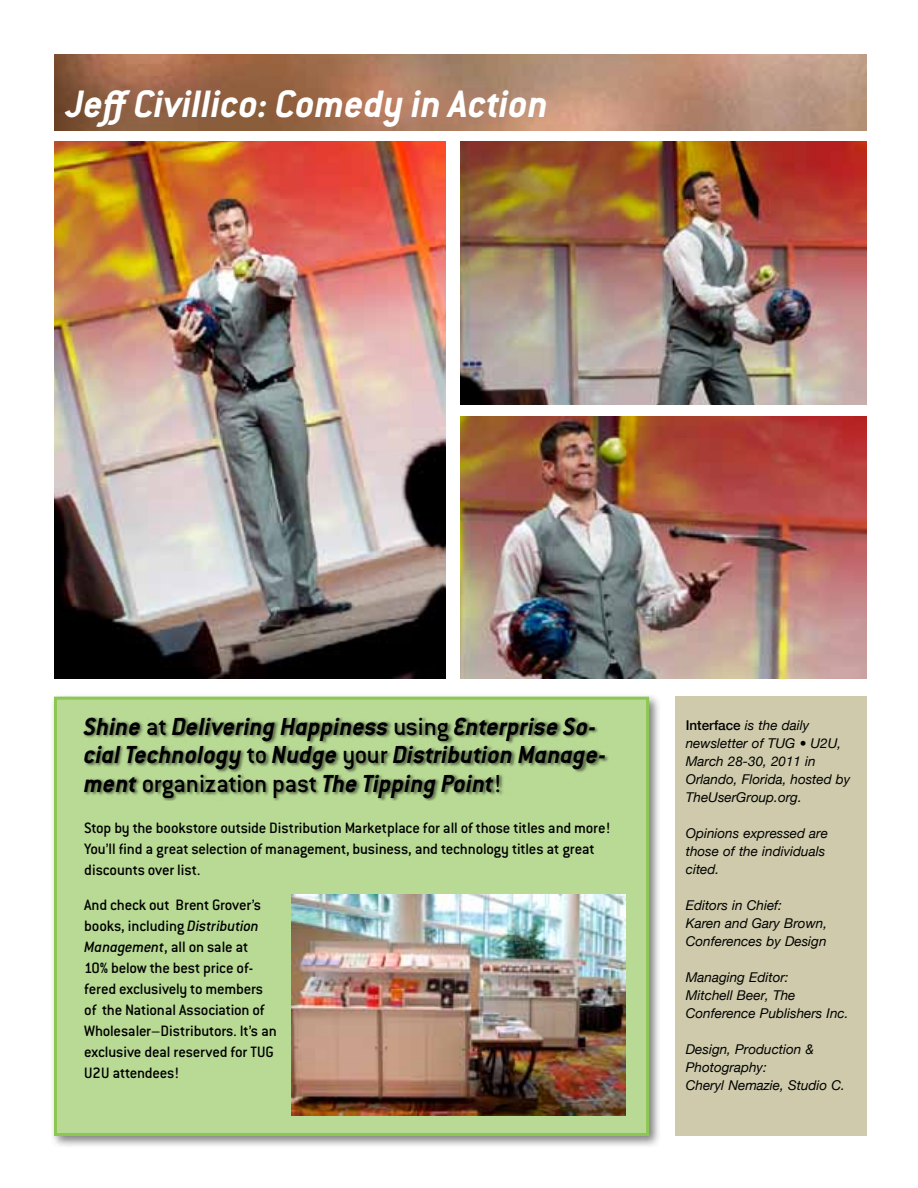
<style>
.page{position:relative;width:918px;height:1188px;background:#fff}
.page>*{position:absolute;margin:0;border:0;box-sizing:border-box;transform-origin:0 0}
.t1{font:italic 700 42px "Conduit ITC Std";color:#fff}
.t2{font:italic 700 27px/28.5px "Conduit ITC Std";color:#000}
.t3{font:500 16.5px/21px "Conduit ITC Std";letter-spacing:-.015em;color:#000}
.t4{font:italic 13.5px/18px "Helvetica Neue";color:#000}
.s1{font-weight:500;font-style:normal}
.s2{font-style:italic}
</style>
<div class="page">
<div style="left:676px;top:697px;width:191px;height:439px;background:#cecaab"></div>
<img style="left:54px;top:54px;width:813px;height:76px">
<img style="left:460px;top:141px;width:407px;height:263px">
<div style="left:51px;top:693px;width:610px;height:456px;background:#000;opacity:.5"></div>
<div style="left:56px;top:698px;width:592px;height:437px;background:#b8da94"></div>
<div style="left:54px;top:697px;width:595px;height:439px;border:3px solid #8bc751"></div>
<div style="left:83px;top:717px;width:526px;height:84px;background:#000;opacity:.5"></div>
<img style="left:292px;top:895px;width:334px;height:221px">
<img style="left:460px;top:417px;width:407px;height:261px">
<img style="left:54px;top:141px;width:392px;height:537px">
<h1 class="t1" style="left:66px;top:79px;width:484px">Jeff Civillico: Comedy in Action</h1>
<h2 class="t2" style="left:84px;top:711px;width:524px">Shine <span class="s1">at</span> Delivering Happiness <span class="s1">using</span> Enterprise So&shy;cial Technology <span class="s1">to</span> Nudge <span class="s1">your</span> Distribution Manage&shy;ment <span class="s1">organization past</span> The Tipping Point<span class="s1">!</span></h2>
<p class="t3" style="left:84px;top:817px;width:528px">Stop by the bookstore outside Distribution Marketplace for all of those titles and more!<br>You’ll find a great selection of management, business, and technology titles at great discounts over list.</p>
<p class="t3" style="left:84px;top:894px;width:194px">And check out Brent Grover’s books, including <span class="s2">Distribution<br>Management</span>, all on sale at<br>10% below the best price of&shy;fered exclusively to members of the National Association of<br>Wholesaler–Distributors. It’s an exclusive deal reserved for TUG<br>U2U attendees!</p>
<p class="t4" style="left:686px;top:716px;width:166px"><span class="s1">Interface</span> is the daily newsletter of TUG • U2U,<br>March 28-30, 2011 in<br>Orlando, Florida, hosted by<br>TheUserGroup.org.</p>
<p class="t4" style="left:686px;top:824px;width:144px">Opinions expressed are those of the individuals cited.</p>
<p class="t4" style="left:686px;top:896px;width:143px">Editors in Chief:<br>Karen and Gary Brown,<br>Conferences by Design</p>
<p class="t4" style="left:686px;top:968px;width:164px">Managing Editor:<br>Mitchell Beer, The<br>Conference Publishers Inc.</p>
<p class="t4" style="left:686px;top:1040px;width:161px">Design, Production &amp;<br>Photography:<br>Cheryl Nemazie, Studio C.</p>
</div>
